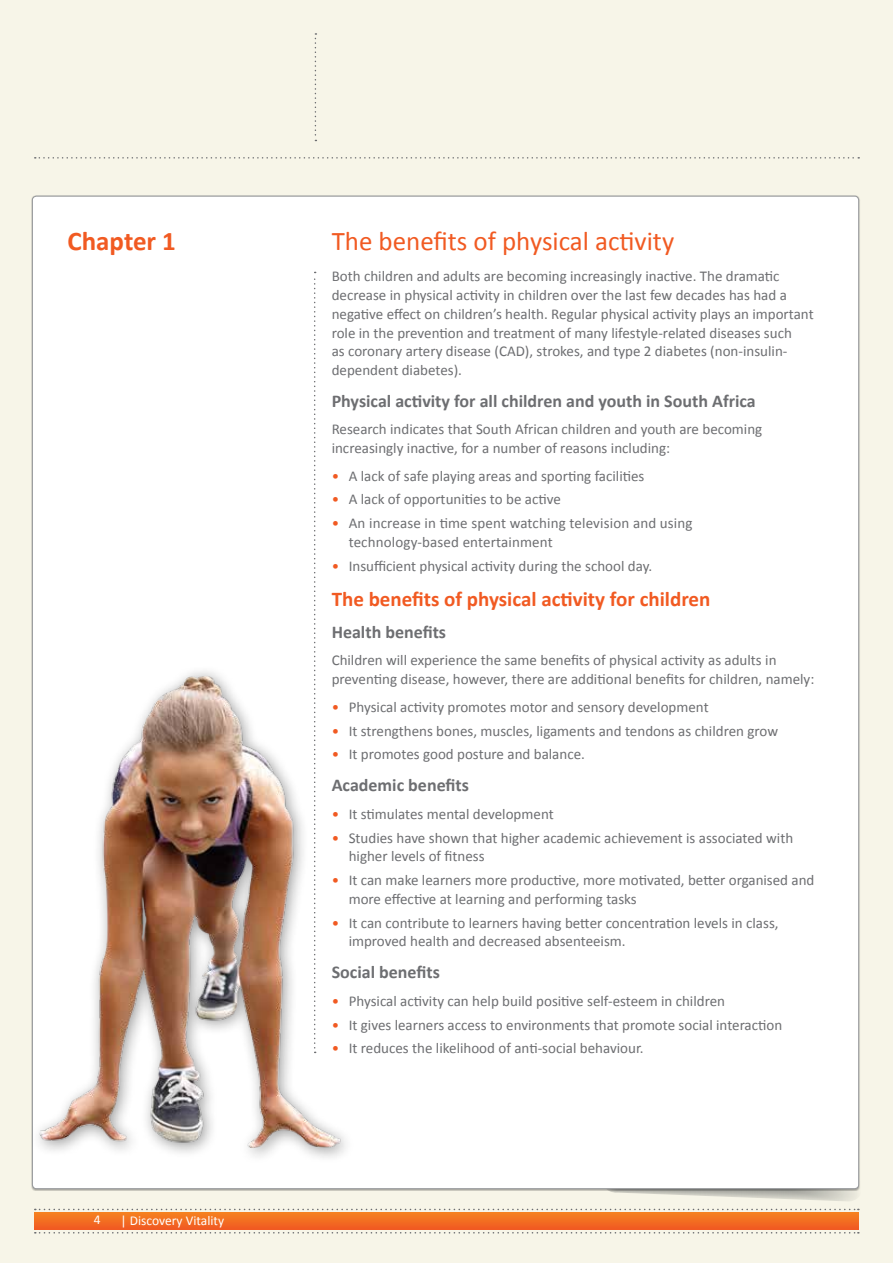
<style>
.page{position:relative;width:893px;height:1263px;background:#f7f5e8}
.page>*{position:absolute;margin:0;border:0;box-sizing:border-box;transform-origin:0 0}
.t1{font:27px "Calibri";color:#f15a22}
.t2{font:700 27px "Calibri";color:#f15a22}
.t3{font:700 21px "Calibri";color:#f15a22}
.t4{font:700 18px "Calibri";color:#6d6e71}
.t5{font:15px/18.8px "Calibri";color:#6d6e71}
.t6{font:13.5px "Calibri";color:#fff}
.s1{color:#f15a22}
</style>
<div class="page">
<svg style="left:35px;top:157px;width:824px;height:2px"></svg>
<svg style="left:315px;top:33px;width:1px;height:108px"></svg>
<svg style="left:35px;top:1232px;width:824px;height:1px"></svg>
<svg style="left:35px;top:1209px;width:824px;height:1px"></svg>
<svg style="left:34px;top:1212px;width:825px;height:17px;background:#f36e21"></svg>
<div style="left:32px;top:196px;width:827px;height:993px;background:#fff;border-radius:4px"></div>
<svg style="left:314px;top:272px;width:2px;height:376px"></svg>
<img style="left:31px;top:648px;width:315px;height:540px">
<h1 class="t2" style="left:68px;top:224px;width:110px">Chapter 1</h1>
<p class="t6" style="left:94px;top:1211px;width:8px">4</p>
<p class="t6" style="left:121px;top:1212px;width:105px">| Discovery Vitality</p>
<h1 class="t1" style="left:332px;top:224px;width:344px">The benefits of physical activity</h1>
<p class="t5" style="left:332px;top:267px;width:483px">Both children and adults are becoming increasingly inactive. The dramatic decrease in physical activity in children over the last few decades has had a negative effect on children’s health. Regular physical activity plays an important role in the prevention and treatment of many lifestyle-related diseases such<br>as coronary artery disease (CAD), strokes, and type 2 diabetes (non-insulin&shy;dependent diabetes).</p>
<p class="t4" style="left:332px;top:389px;width:426px">Physical activity for all children and youth in South Africa</p>
<p class="t5" style="left:332px;top:419px;width:432px">Research indicates that South African children and youth are becoming increasingly inactive, for a number of reasons including:</p>
<p class="t5" style="left:332px;top:466px;width:314px"><span class="s1">•</span> A lack of safe playing areas and sporting facilities</p>
<p class="t5" style="left:332px;top:490px;width:231px"><span class="s1">•</span> A lack of opportunities to be active</p>
<p class="t5" style="left:349px;top:514px;width:345px;text-indent:-17px"><span class="s1">•</span> An increase in time spent watching television and using technology-based entertainment</p>
<p class="t5" style="left:332px;top:556px;width:322px"><span class="s1">•</span> Insufficient physical activity during the school day.</p>
<h2 class="t3" style="left:332px;top:586px;width:380px">The benefits of physical activity for children</h2>
<p class="t4" style="left:332px;top:620px;width:116px">Health benefits</p>
<p class="t5" style="left:332px;top:651px;width:484px">Children will experience the same benefits of physical activity as adults in preventing disease, however, there are additional benefits for children, namely:</p>
<p class="t5" style="left:332px;top:697px;width:379px"><span class="s1">•</span> Physical activity promotes motor and sensory development</p>
<p class="t5" style="left:332px;top:721px;width:448px"><span class="s1">•</span> It strengthens bones, muscles, ligaments and tendons as children grow</p>
<p class="t5" style="left:332px;top:745px;width:255px"><span class="s1">•</span> It promotes good posture and balance.</p>
<p class="t4" style="left:332px;top:773px;width:139px">Academic benefits</p>
<p class="t5" style="left:332px;top:805px;width:224px"><span class="s1">•</span> It stimulates mental development</p>
<p class="t5" style="left:349px;top:828px;width:446px;text-indent:-17px"><span class="s1">•</span> Studies have shown that higher academic achievement is associated with higher levels of fitness</p>
<p class="t5" style="left:349px;top:871px;width:467px;text-indent:-17px"><span class="s1">•</span> It can make learners more productive, more motivated, better organised and more effective at learning and performing tasks</p>
<p class="t5" style="left:349px;top:913px;width:431px;text-indent:-17px"><span class="s1">•</span> It can contribute to learners having better concentration levels in class, improved health and decreased absenteeism.</p>
<p class="t4" style="left:332px;top:960px;width:110px">Social benefits</p>
<p class="t5" style="left:332px;top:992px;width:395px"><span class="s1">•</span> Physical activity can help build positive self-esteem in children</p>
<p class="t5" style="left:332px;top:1015px;width:452px"><span class="s1">•</span> It gives learners access to environments that promote social interaction</p>
<p class="t5" style="left:332px;top:1039px;width:313px"><span class="s1">•</span> It reduces the likelihood of anti-social behaviour.</p>
</div>
